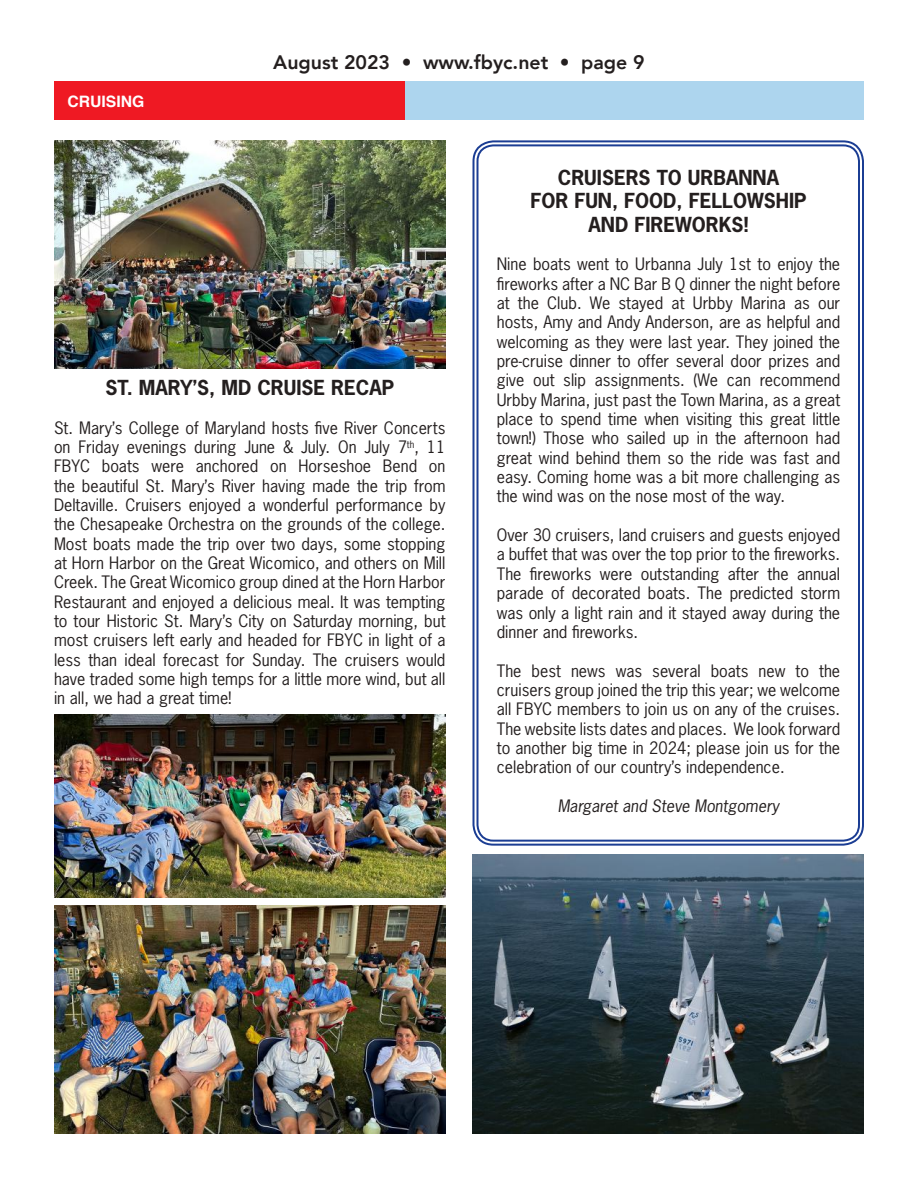
<style>
.page{position:relative;width:918px;height:1188px;background:#fff}
.page>*{position:absolute;margin:0;border:0;box-sizing:border-box;transform-origin:0 0}
.t1{font:700 19.5px/23.4px "News Gothic Std";color:#241f1f;text-align:center}
.t2{font:800 19.5px "Avenir";color:#241f1f}
.t3{font:16.2px/19.4px "News Gothic Std";color:#241f1f;text-align:justify}
.t4{font:italic 16.2px "News Gothic Std";color:#241f1f}
.t5{font:700 15.75px "Helvetica";color:#fff}
</style>
<div class="page">
<div style="left:400px;top:81px;width:464px;height:39px;background:#add5ee"></div>
<div style="left:54px;top:81px;width:351px;height:39px;background:#ef1923"></div>
<img style="left:54px;top:140px;width:392px;height:229px">
<img style="left:54px;top:715px;width:392px;height:182px">
<img style="left:54px;top:905px;width:392px;height:229px">
<div style="left:473px;top:140px;width:391px;height:706px;border:2px solid #1b3d93;border-radius:20px"></div>
<div style="left:477px;top:144px;width:383px;height:698px;border:2px solid #1b3d93;border-radius:16px"></div>
<img style="left:472px;top:854px;width:392px;height:280px">
<p class="t5" style="left:68px;top:88px;width:79px">CRUISING</p>
<p class="t2" style="left:273px;top:47px;width:373px">August 2023 • www.fbyc.net • page 9</p>
<p class="t1" style="left:105px;top:375px;width:290px">ST. MARY’S, MD CRUISE RECAP</p>
<p class="t3" style="left:54px;top:418px;width:393px">St. Mary’s College of Maryland hosts five River Concerts on Friday evenings during June &amp; July. On July 7<sup>th</sup>, 11<br>FBYC boats were anchored on Horseshoe Bend on the beautiful St. Mary’s River having made the trip from Deltaville. Cruisers enjoyed a wonderful performance by the Chesapeake Orchestra on the grounds of the college.<br>Most boats made the trip over two days, some stopping at Horn Harbor on the Great Wicomico, and others on Mill Creek. The Great Wicomico group dined at the Horn Harbor Restaurant and enjoyed a delicious meal. It was tempting to tour Historic St. Mary’s City on Saturday morning, but most cruisers left early and headed for FBYC in light of a less than ideal forecast for Sunday. The cruisers would have traded some high temps for a little more wind, but all in all, we had a great time!</p>
<p class="t1" style="left:531px;top:165px;width:277px">CRUISERS TO URBANNA<br>FOR FUN, FOOD, FELLOWSHIP<br>AND FIREWORKS!</p>
<p class="t3" style="left:497px;top:254px;width:345px">Nine boats went to Urbanna July 1st to enjoy the fireworks after a NC Bar B Q dinner the night before at the Club. We stayed at Urbby Marina as our hosts, Amy and Andy Anderson, are as helpful and welcoming as they were last year. They joined the pre-cruise dinner to offer several door prizes and give out slip assignments. (We can recommend Urbby Marina, just past the Town Marina, as a great place to spend time when visiting this great little town!) Those who sailed up in the afternoon had great wind behind them so the ride was fast and easy. Coming home was a bit more challenging as the wind was on the nose most of the way.</p>
<p class="t3" style="left:497px;top:525px;width:345px">Over 30 cruisers, land cruisers and guests enjoyed a buffet that was over the top prior to the fireworks.<br>The fireworks were outstanding after the annual parade of decorated boats. The predicted storm was only a light rain and it stayed away during the dinner and fireworks.</p>
<p class="t3" style="left:497px;top:661px;width:345px">The best news was several boats new to the cruisers group joined the trip this year; we welcome all FBYC members to join us on any of the cruises.<br>The website lists dates and places. We look forward to another big time in 2024; please join us for the celebration of our country’s independence.</p>
<p class="t4" style="left:558px;top:796px;width:223px">Margaret and Steve Montgomery</p>
</div>
